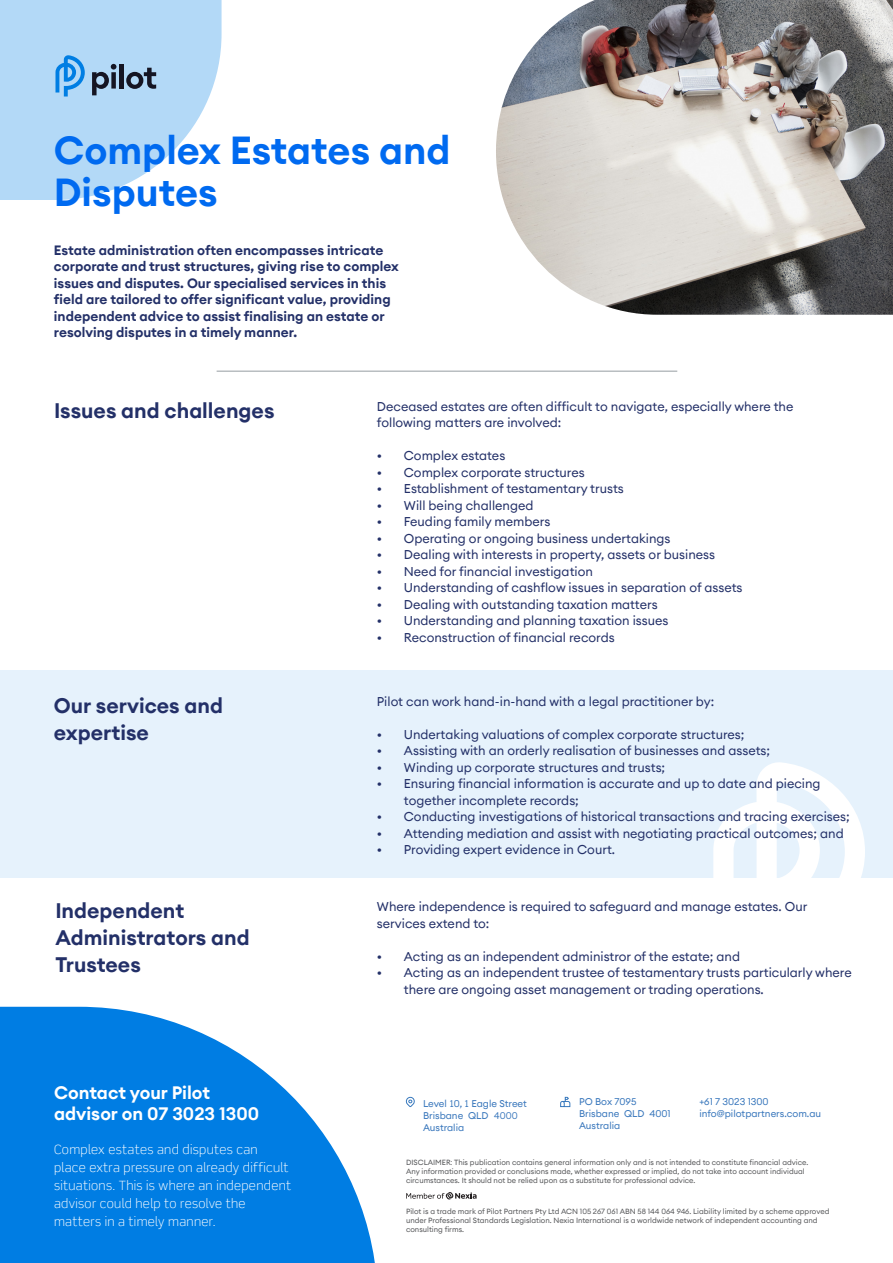
<style>
.page{position:relative;width:893px;height:1263px;background:#fff}
.page>*{position:absolute;margin:0;border:0;box-sizing:border-box;transform-origin:0 0}
.Header_2_-_Dark{font:600 39px/42px "Euclid Circular A";color:#006af0}
.Header_2_-_Dark-2{font:600 21px/27px "Euclid Circular A";color:#233068}
.Header_-_Light{font:600 18px/21px "Euclid Circular A";color:#fff}
.Subtitle{font:600 13.5px/16.5px "Euclid Circular A";color:#233068}
.Paragraph_Style_2{font:12.75px/16.5px "Euclid Circular A";color:#233068}
.t1{font:300 12.75px/18px "Scene Std";letter-spacing:.025em;color:#fff}
.t2{font:9.75px/12px "Euclid Circular A";color:#3977bc}
.t3{font:7.5px/9px "Euclid Circular A";color:#57585a}
.s1{font-family:"Lexend Deca"}
</style>
<div class="page">
<div style="left:0;top:671px;width:893px;height:207px;background:#e6f2fc"></div>
<svg style="left:713px;top:762px;width:152px;height:116px"></svg>
<svg style="left:0;top:0;width:222px;height:200px;background:#b8d9f4"></svg>
<svg style="left:0;top:1007px;width:375px;height:256px;fill:#007de3"></svg>
<svg style="left:406px;top:1192px;width:71px;height:8px"></svg>
<hr style="left:217px;top:371px;width:460px;height:1px;background:#959ca1">
<img style="left:496px;top:0;width:397px;height:315px">
<svg style="left:405px;top:1096px;width:10px;height:11px"></svg>
<svg style="left:560px;top:1096px;width:11px;height:11px"></svg>
<p class="Header_2_-_Dark" style="left:54px;top:129px;width:398px">Complex Estates and<br>Disputes</p>
<p class="Subtitle" style="left:54px;top:242px;width:346px">Estate administration often encompasses intricate corporate and trust structures, giving rise to complex issues and disputes. Our specialised services in this field are tailored to offer significant value, providing independent advice to assist finalising an estate or resolving disputes in a timely manner.</p>
<p class="Header_2_-_Dark-2" style="left:54px;top:397px;width:222px">Issues and challenges</p>
<p class="Paragraph_Style_2" style="left:377px;top:398px;width:418px">Deceased estates are often difficult to navigate, especially where the following matters are involved:</p>
<p class="Paragraph_Style_2" style="left:377px;top:447px;width:130px">• Complex estates</p>
<p class="Paragraph_Style_2" style="left:377px;top:464px;width:209px">• Complex corporate structures</p>
<p class="Paragraph_Style_2" style="left:377px;top:480px;width:248px">• Establishment of testamentary trusts</p>
<p class="Paragraph_Style_2" style="left:377px;top:497px;width:158px">• Will being challenged</p>
<p class="Paragraph_Style_2" style="left:377px;top:513px;width:175px">• Feuding family members</p>
<p class="Paragraph_Style_2" style="left:377px;top:530px;width:295px">• Operating or ongoing business undertakings</p>
<p class="Paragraph_Style_2" style="left:377px;top:546px;width:340px">• Dealing with interests in property, assets or business</p>
<p class="Paragraph_Style_2" style="left:377px;top:563px;width:217px">• Need for financial investigation</p>
<p class="Paragraph_Style_2" style="left:377px;top:579px;width:367px">• Understanding of cashflow issues in separation of assets</p>
<p class="Paragraph_Style_2" style="left:377px;top:596px;width:282px">• Dealing with outstanding taxation matters</p>
<p class="Paragraph_Style_2" style="left:377px;top:612px;width:293px">• Understanding and planning taxation issues</p>
<p class="Paragraph_Style_2" style="left:377px;top:629px;width:239px">• Reconstruction of financial records</p>
<p class="Header_2_-_Dark-2" style="left:54px;top:692px;width:171px">Our services and expertise</p>
<p class="Paragraph_Style_2" style="left:377px;top:693px;width:339px">Pilot can work hand-in-hand with a legal practitioner by:</p>
<p class="Paragraph_Style_2" style="left:377px;top:726px;width:369px">• Undertaking valuations of complex corporate structures;</p>
<p class="Paragraph_Style_2" style="left:377px;top:742px;width:395px">• Assisting with an orderly realisation of businesses and assets;</p>
<p class="Paragraph_Style_2" style="left:377px;top:759px;width:290px">• Winding up corporate structures and trusts;</p>
<p class="Paragraph_Style_2" style="left:404px;top:775px;width:418px;text-indent:-27px">• Ensuring financial information is accurate and up to date and piecing together incomplete records;</p>
<p class="Paragraph_Style_2" style="left:377px;top:808px;width:474px">• Conducting investigations of historical transactions and tracing exercises;</p>
<p class="Paragraph_Style_2" style="left:377px;top:825px;width:468px">• Attending mediation and assist with negotiating practical outcomes; and</p>
<p class="Paragraph_Style_2" style="left:377px;top:841px;width:240px">• Providing expert evidence in Court.</p>
<p class="Header_2_-_Dark-2" style="left:56px;top:897px;width:196px">Independent<br>Administrators and<br>Trustees</p>
<p class="Paragraph_Style_2" style="left:377px;top:898px;width:432px">Where independence is required to safeguard and manage estates. Our services extend to:</p>
<p class="Paragraph_Style_2" style="left:377px;top:948px;width:365px">• Acting as an independent administror of the estate; and</p>
<p class="Paragraph_Style_2" style="left:404px;top:964px;width:449px;text-indent:-27px">• Acting as an independent trustee of testamentary trusts particularly where there are ongoing asset management or trading operations.</p>
<p class="Header_-_Light" style="left:54px;top:1082px;width:207px">Contact your Pilot advisor on 07 3023 1300</p>
<p class="t1" style="left:54px;top:1140px;width:239px">Complex estates and disputes can place extra pressure on already difficult situations. This is where an independent advisor could help to resolve the matters in a timely manner.</p>
<p class="t2" style="left:423px;top:1097px;width:105px">Level <span class="s1">1</span>0, <span class="s1">1</span> Eagle Street<br>Brisbane QLD <span class="s1">4000<br></span>Australia</p>
<p class="t2" style="left:579px;top:1095px;width:59px">PO Box 7095</p>
<p class="t2" style="left:579px;top:1107px;width:93px">Brisbane QLD 4001<br>Australia</p>
<p class="t2" style="left:699px;top:1095px;width:71px">+61 7 3023 1300</p>
<p class="t2" style="left:699px;top:1107px;width:123px">info@pilotpartners.com.au</p>
<p class="t3" style="left:406px;top:1157px;width:404px">DISCLAIMER<span class="s1">:</span> This publication contains general information only and is not intended to constitute financial advice.<br>Any information provided or conclusions made, whether expressed or implied, do not take into account individual circumstances. It should not be relied upon as a substitute for professional advice.</p>
<p class="t3" style="left:406px;top:1206px;width:425px">Pilot is a trade mark of Pilot Partners Pty Ltd ACN 105 267 061 ABN 58 144 064 946. Liability limited by a scheme approved under Professional Standards Legislation. Nexia International is a worldwide network of independent accounting and consulting firms.</p>
</div>
